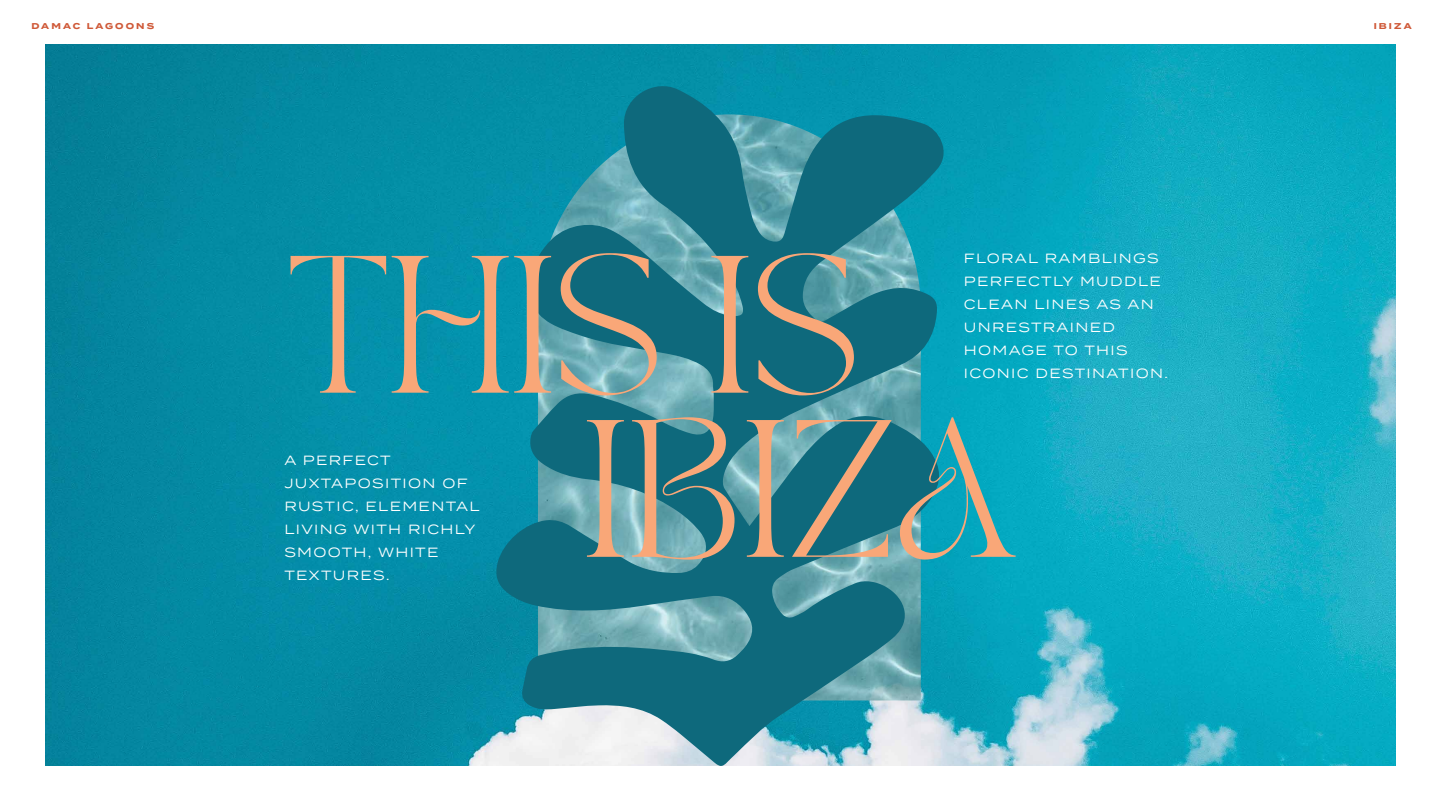
<style>
.page{position:relative;width:1440px;height:810px;background:#fff}
.page>*{position:absolute;margin:0;border:0;box-sizing:border-box;transform-origin:0 0}
.t1{font:136.8px/164.1px "TAN PEARL Regular";letter-spacing:-.01em;color:#f9a778}
.t2{font:13.35px/22.9px "Termina";letter-spacing:.1em;color:#fff}
.t3{font:700 8.48px "Termina";letter-spacing:.25em;color:#cf5938}
</style>
<div class="page">
<img style="left:45px;top:44px;width:1350px;height:722px">
<svg style="left:494px;top:78px;width:457px;height:688px;background:#308b9c"></svg>
<p class="t3" style="left:31px;top:20px;width:124px">DAMAC LAGOONS</p>
<p class="t3" style="left:1374px;top:20px;width:39px">IBIZA</p>
<h1 class="t1" style="left:583px;top:258px;width:434px;text-indent:-296px">THIS IS<br>IBIZA</h1>
<p class="t2" style="left:964px;top:247px;width:206px">FLORAL RAMBLINGS<br>PERFECTLY MUDDLE<br>CLEAN LINES AS AN<br>UNRESTRAINED<br>HOMAGE TO THIS<br>ICONIC DESTINATION.</p>
<p class="t2" style="left:284px;top:449px;width:197px">A PERFECT<br>JUXTAPOSITION OF<br>RUSTIC, ELEMENTAL<br>LIVING WITH RICHLY<br>SMOOTH, WHITE<br>TEXTURES.</p>
</div>
